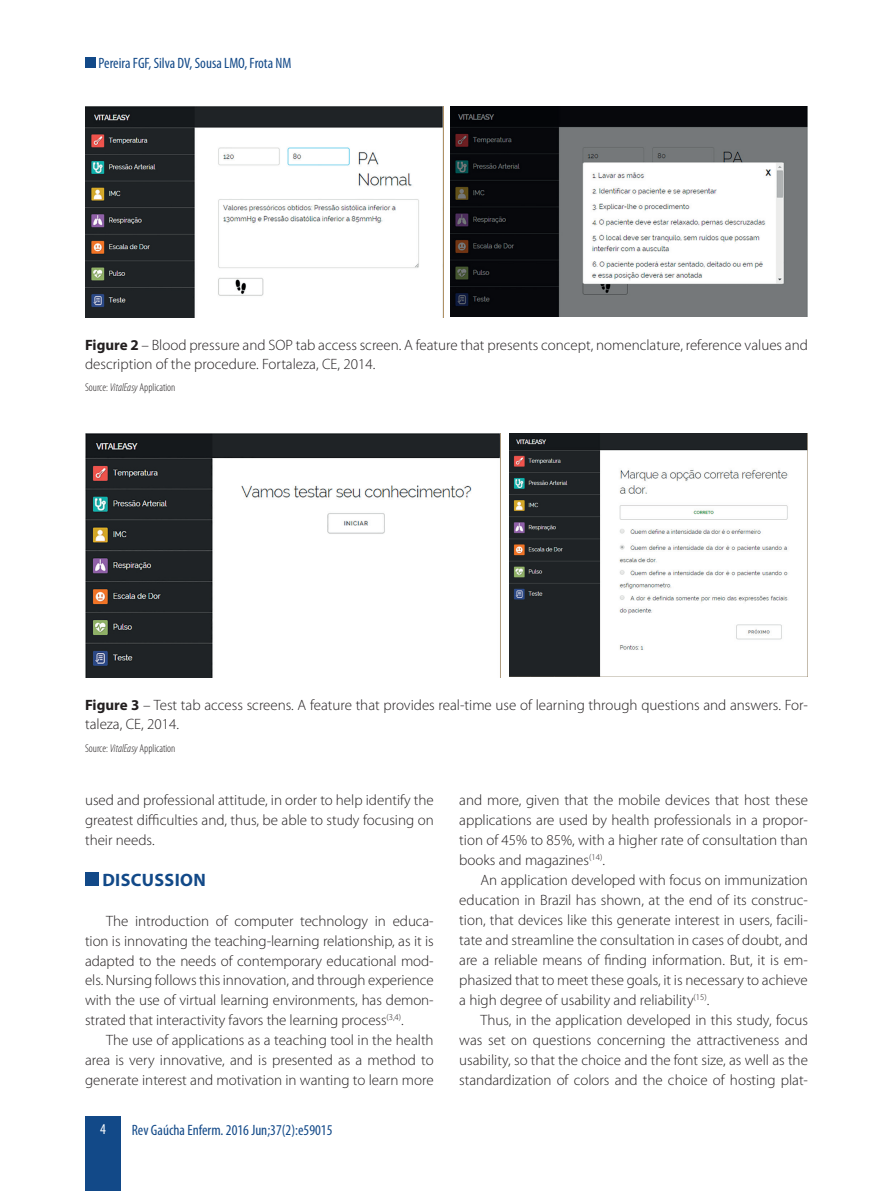
<style>
.page{position:relative;width:893px;height:1191px;background:#fff}
.page>*{position:absolute;margin:0;border:0;box-sizing:border-box;transform-origin:0 0}
.t1{font:700 18px "Myriad Pro";letter-spacing:.02em;color:#124988}
.t2{font:300 15px/20px "Myriad Pro";color:#231f20;text-align:justify}
.t3{font:condensed 15px "Myriad Pro";color:#124988}
.t4{font:condensed 15px "Myriad Pro";color:#fff}
.t5{font:300 condensed 11.25px "Myriad Pro";color:#231f20}
.s1{font-weight:700}
.s2{font-style:italic}
</style>
<div class="page">
<div style="left:85px;top:1116px;width:36px;height:75px;background:#124988"></div>
<div style="left:85px;top:57px;width:10px;height:11px;background:#124988"></div>
<div style="left:85px;top:872px;width:14px;height:14px;background:#124988"></div>
<img style="left:85px;top:106px;width:359px;height:211px">
<img style="left:451px;top:106px;width:357px;height:211px">
<img style="left:85px;top:434px;width:416px;height:243px">
<img style="left:509px;top:434px;width:299px;height:243px">
<p class="t3" style="left:99px;top:55px;width:194px">Pereira FGF, Silva DV, Sousa LMO, Frota NM</p>
<p class="t2" style="left:85px;top:335px;width:724px;line-height:19.5px"><span class="s1">Figure 2</span> – Blood pressure and SOP tab access screen. A feature that presents concept, nomenclature, reference values and description of the procedure. Fortaleza, CE, 2014.</p>
<p class="t5" style="left:85px;top:382px;width:92px">Source: <span class="s2">VitalEasy</span> Application</p>
<p class="t2" style="left:85px;top:695px;width:724px;line-height:19.5px"><span class="s1">Figure 3</span> – Test tab access screens. A feature that provides real-time use of learning through questions and answers. For&shy;taleza, CE, 2014.</p>
<p class="t5" style="left:85px;top:742px;width:92px">Source: <span class="s2">VitalEasy</span> Application</p>
<p class="t2" style="left:85px;top:790px;width:350px">used and professional attitude, in order to help identify the greatest difficulties and, thus, be able to study focusing on their needs.</p>
<p class="t1" style="left:102px;top:868px;width:105px">DISCUSSION</p>
<p class="t2" style="left:85px;top:911px;width:350px;text-indent:21px">The introduction of computer technology in educa&shy;tion is innovating the teaching-learning relationship, as it is adapted to the needs of contemporary educational mod&shy;els. Nursing follows this innovation, and through experience with the use of virtual learning environments, has demon&shy;strated that interactivity favors the learning process<sup>(3,4)</sup>.</p>
<p class="t2" style="left:85px;top:1030px;width:350px;text-indent:21px">The use of applications as a teaching tool in the health area is very innovative, and is presented as a method to generate interest and motivation in wanting to learn more</p>
<p class="t4" style="left:100px;top:1121px;width:7px">4</p>
<p class="t3" style="left:132px;top:1122px;width:202px">Rev Gaúcha Enferm. 2016 Jun;37(2):e59015</p>
<p class="t2" style="left:459px;top:790px;width:350px">and more, given that the mobile devices that host these applications are used by health professionals in a propor&shy;tion of 45% to 85%, with a higher rate of consultation than books and magazines<sup>(14)</sup>.</p>
<p class="t2" style="left:459px;top:870px;width:350px;text-indent:21px">An application developed with focus on immunization education in Brazil has shown, at the end of its construc&shy;tion, that devices like this generate interest in users, facili&shy;tate and streamline the consultation in cases of doubt, and are a reliable means of finding information. But, it is em&shy;phasized that to meet these goals, it is necessary to achieve a high degree of usability and reliability<sup>(15)</sup>.</p>
<p class="t2" style="left:459px;top:1010px;width:350px;text-indent:21px">Thus, in the application developed in this study, focus was set on questions concerning the attractiveness and usability, so that the choice and the font size, as well as the standardization of colors and the choice of hosting plat-</p>
</div>
